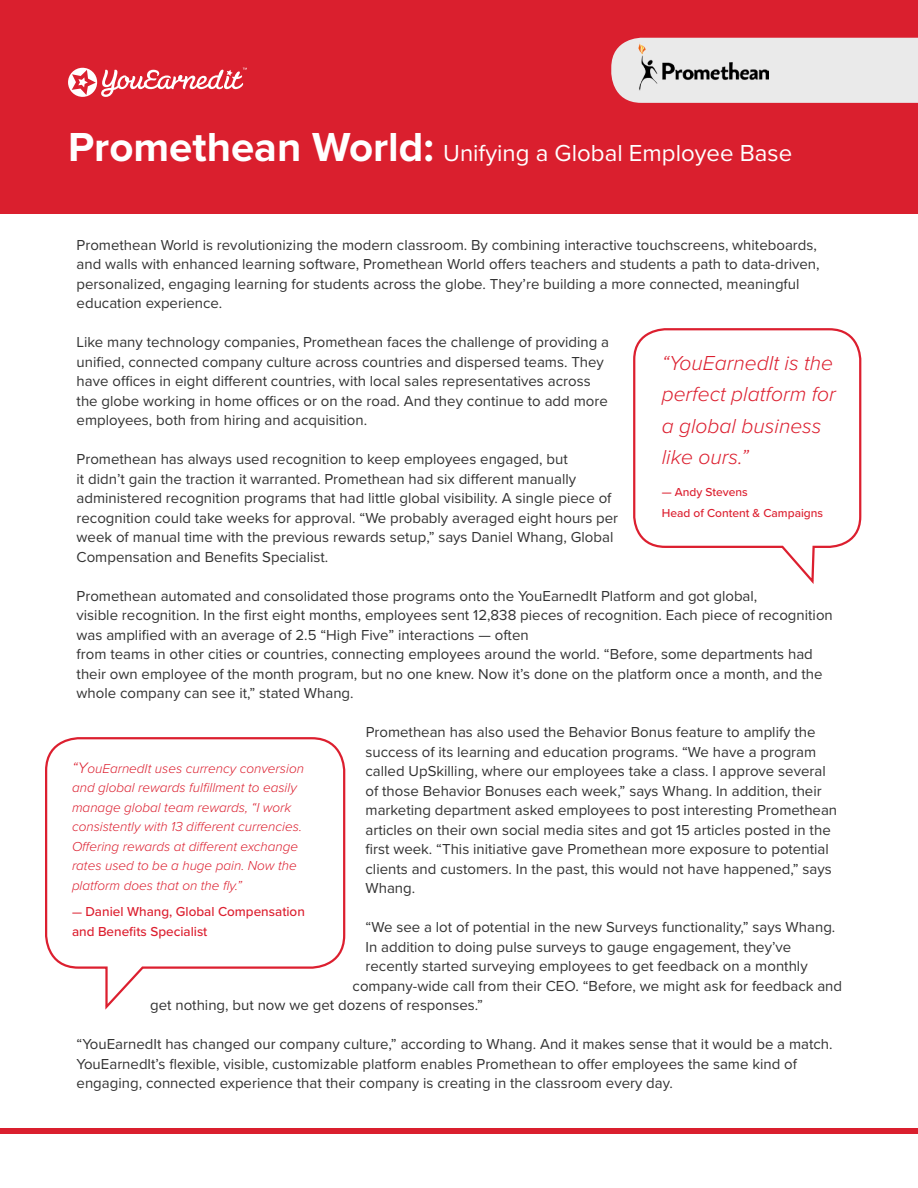
<style>
.page{position:relative;width:918px;height:1188px;background:#fff}
.page>*{position:absolute;margin:0;border:0;box-sizing:border-box;transform-origin:0 0}
.t1{font:24px "Proxima Nova";color:#fff}
.t2{font:italic 300 21px/31.5px "Proxima Nova";color:#dc1f2f}
.t3{font:15px/19.5px "Proxima Nova";color:#333}
.t4{font:italic 300 13.5px/19.5px "Proxima Nova";color:#dc1f2f}
.t5{font:500 13.5px/19.5px "Proxima Nova";color:#dc1f2f}
.t6{font:500 12px/21px "Proxima Nova";color:#dc1f2f}
.s1{font-weight:700;font-size:42px}
.s2{font-size:15.75px}
.s3{font-size:12px}
</style>
<div class="page">
<div style="left:0;top:0;width:918px;height:214px;background:#da1f2e"></div>
<div style="left:0;top:1128px;width:918px;height:6px;background:#da1f2e"></div>
<svg style="left:68px;top:68px;width:179px;height:29px"></svg>
<svg style="left:45px;top:737px;width:301px;height:273px"></svg>
<svg style="left:633px;top:328px;width:229px;height:256px"></svg>
<div style="left:611px;top:38px;width:307px;height:65px;background:#eaeaea"></div>
<img style="left:638px;top:42px;width:131px;height:51px">
<h1 class="t1" style="left:68px;top:135px;width:726px"><span class="s1">Promethean World:</span> Unifying a Global Employee Base</h1>
<p class="t3" style="left:77px;top:234px;width:744px">Promethean World is revolutionizing the modern classroom. By combining interactive touchscreens, whiteboards, and walls with enhanced learning software, Promethean World offers teachers and students a path to data-driven, personalized, engaging learning for students across the globe. They’re building a more connected, meaningful education experience.</p>
<p class="t3" style="left:77px;top:332px;width:534px">Like many technology companies, Promethean faces the challenge of providing a unified, connected company culture across countries and dispersed teams. They have offices in eight different countries, with local sales representatives across the globe working in home offices or on the road. And they continue to add more employees, both from hiring and acquisition.</p>
<p class="t3" style="left:77px;top:449px;width:543px">Promethean has always used recognition to keep employees engaged, but<br>it didn’t gain the traction it warranted. Promethean had six different manually administered recognition programs that had little global visibility. A single piece of recognition could take weeks for approval. “We probably averaged eight hours per week of manual time with the previous rewards setup,” says Daniel Whang, Global Compensation and Benefits Specialist.</p>
<p class="t3" style="left:77px;top:585px;width:758px">Promethean automated and consolidated those programs onto the YouEarnedIt Platform and got global,<br>visible recognition. In the first eight months, employees sent 12,838 pieces of recognition. Each piece of recognition was amplified with an average of 2.5 “High Five” interactions — often<br>from teams in other cities or countries, connecting employees around the world. “Before, some departments had their own employee of the month program, but no one knew. Now it’s done on the platform once a month, and the whole company can see it,” stated Whang.</p>
<p class="t3" style="left:366px;top:722px;width:473px">Promethean has also used the Behavior Bonus feature to amplify the success of its learning and education programs. “We have a program called UpSkilling, where our employees take a class. I approve several of those Behavior Bonuses each week,” says Whang. In addition, their marketing department asked employees to post interesting Promethean articles on their own social media sites and got 15 articles posted in the first week. “This initiative gave Promethean more exposure to potential clients and customers. In the past, this would not have happened,” says Whang.</p>
<p class="t3" style="left:366px;top:917px;width:471px">“We see a lot of potential in the new Surveys functionality,” says Whang.</p>
<p class="t3" style="left:366px;top:936px;width:427px">In addition to doing pulse surveys to gauge engagement, they’ve</p>
<p class="t3" style="left:366px;top:956px;width:444px">recently started surveying employees to get feedback on a monthly</p>
<p class="t3" style="left:353px;top:975px;width:491px">company-wide call from their CEO. “Before, we might ask for feedback and</p>
<p class="t3" style="left:150px;top:995px;width:334px">get nothing, but now we get dozens of responses.”</p>
<p class="t3" style="left:77px;top:1034px;width:758px">“YouEarnedIt has changed our company culture,” according to Whang. And it makes sense that it would be a match.<br>YouEarnedIt’s flexible, visible, customizable platform enables Promethean to offer employees the same kind of engaging, connected experience that their company is creating in the classroom every day.</p>
<h2 class="t2" style="left:662px;top:346px;width:176px">“YouEarnedIt is the perfect platform for a global business like ours.”</h2>
<p class="t6" style="left:662px;top:481px;width:163px">— Andy Stevens<br>Head of Content &amp; Campaigns</p>
<p class="t4" style="left:72px;top:758px;width:234px"><span class="s2">“Y</span>ouEarnedIt uses currency conversion and global rewards fulfillment to easily manage global team rewards, “I work consistently with 13 different currencies.<br>Offering rewards at different exchange rates used to be a huge pain. Now the platform does that on the fly.”</p>
<p class="t5" style="left:72px;top:901px;width:234px"><span class="s3">—</span> Daniel Whang, Global Compensation and Benefits Specialist</p>
</div>
